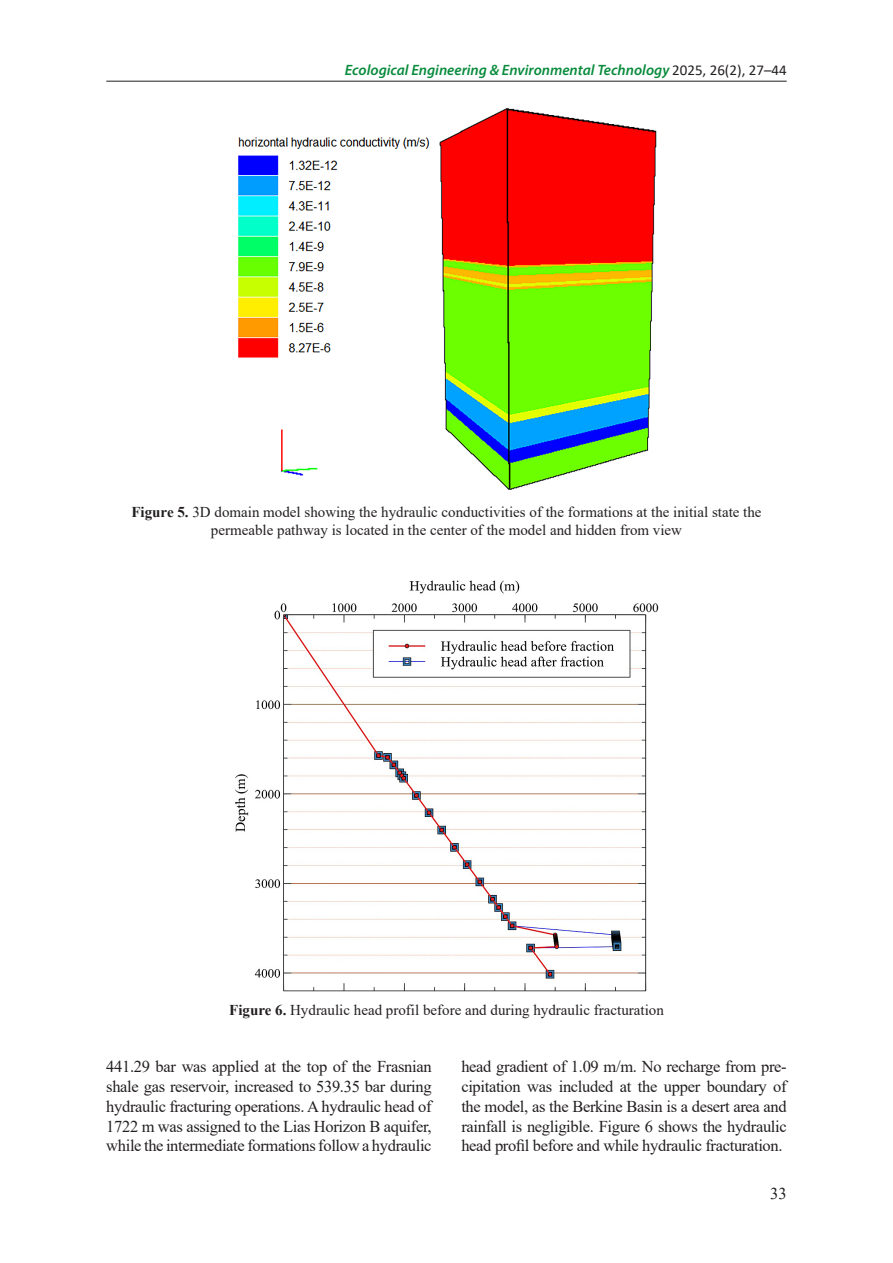
<style>
.page{position:relative;width:893px;height:1263px;background:#fff}
.page>*{position:absolute;margin:0;border:0;box-sizing:border-box;transform-origin:0 0}
.Base_Text{font:16.5px/19.8px "Times New Roman";letter-spacing:-.02em;color:#231f20;text-align:justify}
.Figure{font:15px/18px "Times New Roman";color:#231f20;text-align:center}
.t1{font:italic 600 15px "Myriad Pro";color:#088b3c}
.s1{font-family:"Calibri";font-weight:400;font-style:normal;color:#231f20}
.s2{font-weight:700}
</style>
<div class="page">
<hr style="left:106px;top:81px;width:681px;height:1px;background:#231f20">
<img style="left:238px;top:108px;width:419px;height:382px">
<img style="left:235px;top:581px;width:424px;height:411px">
<p class="t1" style="left:345px;top:60px;width:443px">Ecological Engineering &amp; Environmental Technology <span class="s1">2025, 26(2), 27–44</span></p>
<p class="Figure" style="left:131px;top:503px;width:632px"><span class="s2">Figure 5.</span> 3D domain model showing the hydraulic conductivities of the formations at the initial state the permeable pathway is located in the center of the model and hidden from view</p>
<p class="Figure" style="left:229px;top:1001px;width:436px"><span class="s2">Figure 6.</span> Hydraulic head profil before and during hydraulic fracturation</p>
<p class="Base_Text" style="left:106px;top:1056px;width:327px">441.29 bar was applied at the top of the Frasnian shale gas reservoir, increased to 539.35 bar during hydraulic fracturing operations. A hydraulic head of 1722 m was assigned to the Lias Horizon B aquifer, while the intermediate formations follow a hydraulic</p>
<p class="Base_Text" style="left:461px;top:1056px;width:327px">head gradient of 1.09 m/m. No recharge from pre&shy;cipitation was included at the upper boundary of the model, as the Berkine Basin is a desert area and rainfall is negligible. Figure 6 shows the hydraulic head profil before and while hydraulic fracturation.</p>
<p class="Base_Text" style="left:770px;top:1183px;width:18px">33</p>
</div>
